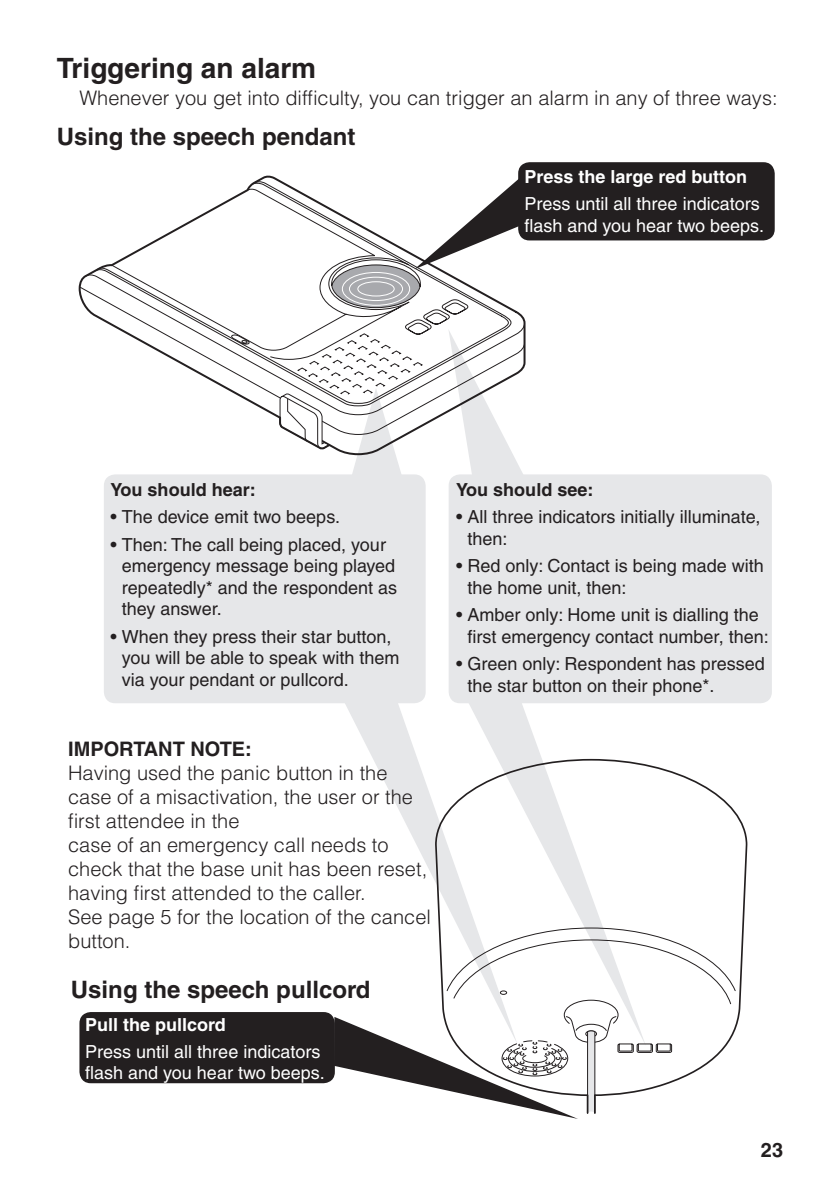
<style>
.page{position:relative;width:840px;height:1191px;background:#fff}
.page>*{position:absolute;margin:0;border:0;box-sizing:border-box;transform-origin:0 0}
.t1{font:700 28px "Helvetica";color:#231f20}
.t2{font:700 24px "Helvetica";color:#231f20}
.t3{font:300 20px/24px "Helvetica";color:#231f20}
.t4{font:700 20px "Helvetica";color:#231f20}
.t5{font:18px/21.6px "Helvetica";color:#231f20}
.t6{font:18px/21.6px "Helvetica";color:#fff}
.t7{font:700 18px "Helvetica";color:#fff}
.t8{font:700 18px "Helvetica";color:#231f20}
</style>
<div class="page">
<svg style="left:345px;top:694px;width:111px;height:185px"></svg>
<svg style="left:468px;top:703px;width:74px;height:55px;fill:#e6e7e9"></svg>
<svg style="left:434px;top:758px;width:313px;height:325px"></svg>
<svg style="left:446px;top:927px;width:289px;height:149px"></svg>
<div style="left:518px;top:162px;width:256px;height:78px;background:#231f20;border-radius:11px"></div>
<svg style="left:110px;top:198px;width:121px;height:194px"></svg>
<svg style="left:231px;top:174px;width:296px;height:308px"></svg>
<div style="left:448px;top:474px;width:323px;height:229px;background:#e6e7e9;border-radius:11px"></div>
<div style="left:104px;top:474px;width:321px;height:229px;background:#e6e7e9;border-radius:11px"></div>
<svg style="left:334px;top:1016px;width:338px;height:103px"></svg>
<div style="left:79px;top:1012px;width:255px;height:71px;background:#231f20;border-radius:11px"></div>
<h1 class="t1" style="left:57px;top:51px;width:261px">Triggering an alarm</h1>
<p class="t3" style="left:79px;top:85px;width:699px">Whenever you get into difficulty, you can trigger an alarm in any of three ways:</p>
<h2 class="t2" style="left:57px;top:122px;width:300px">Using the speech pendant</h2>
<p class="t7" style="left:524px;top:166px;width:224px">Press the large red button</p>
<p class="t6" style="left:524px;top:193px;width:241px">Press until all three indicators flash and you hear two beeps.</p>
<p class="t8" style="left:110px;top:478px;width:147px">You should hear:</p>
<p class="t5" style="left:110px;top:506px;width:231px">• The device emit two beeps.</p>
<p class="t5" style="left:122px;top:533px;width:277px;text-indent:-11px">• Then: The call being placed, your emergency message being played repeatedly* and the respondent as they answer.</p>
<p class="t5" style="left:122px;top:625px;width:279px;text-indent:-11px">• When they press their star button, you will be able to speak with them via your pendant or pullcord.</p>
<p class="t4" style="left:68px;top:736px;width:185px">IMPORTANT NOTE:</p>
<p class="t3" style="left:68px;top:760px;width:364px">Having used the panic button in the case of a misactivation, the user or the first attendee in the<br>case of an emergency call needs to check that the base unit has been reset, having first attended to the caller.<br>See page 5 for the location of the cancel button.</p>
<h2 class="t2" style="left:71px;top:975px;width:301px">Using the speech pullcord</h2>
<p class="t7" style="left:85px;top:1013px;width:142px">Pull the pullcord</p>
<p class="t6" style="left:85px;top:1040px;width:241px">Press until all three indicators flash and you hear two beeps.</p>
<p class="t8" style="left:456px;top:478px;width:139px">You should see:</p>
<p class="t5" style="left:467px;top:506px;width:294px;text-indent:-11px">• All three indicators initially illuminate, then:</p>
<p class="t5" style="left:467px;top:555px;width:298px;text-indent:-11px">• Red only: Contact is being made with the home unit, then:</p>
<p class="t5" style="left:467px;top:604px;width:303px;text-indent:-11px">• Amber only: Home unit is dialling the first emergency contact number, then:</p>
<p class="t5" style="left:467px;top:653px;width:299px;text-indent:-11px">• Green only: Respondent has pressed the star button on their phone*.</p>
<p class="t4" style="left:760px;top:1138px;width:12px">23</p>
</div>
